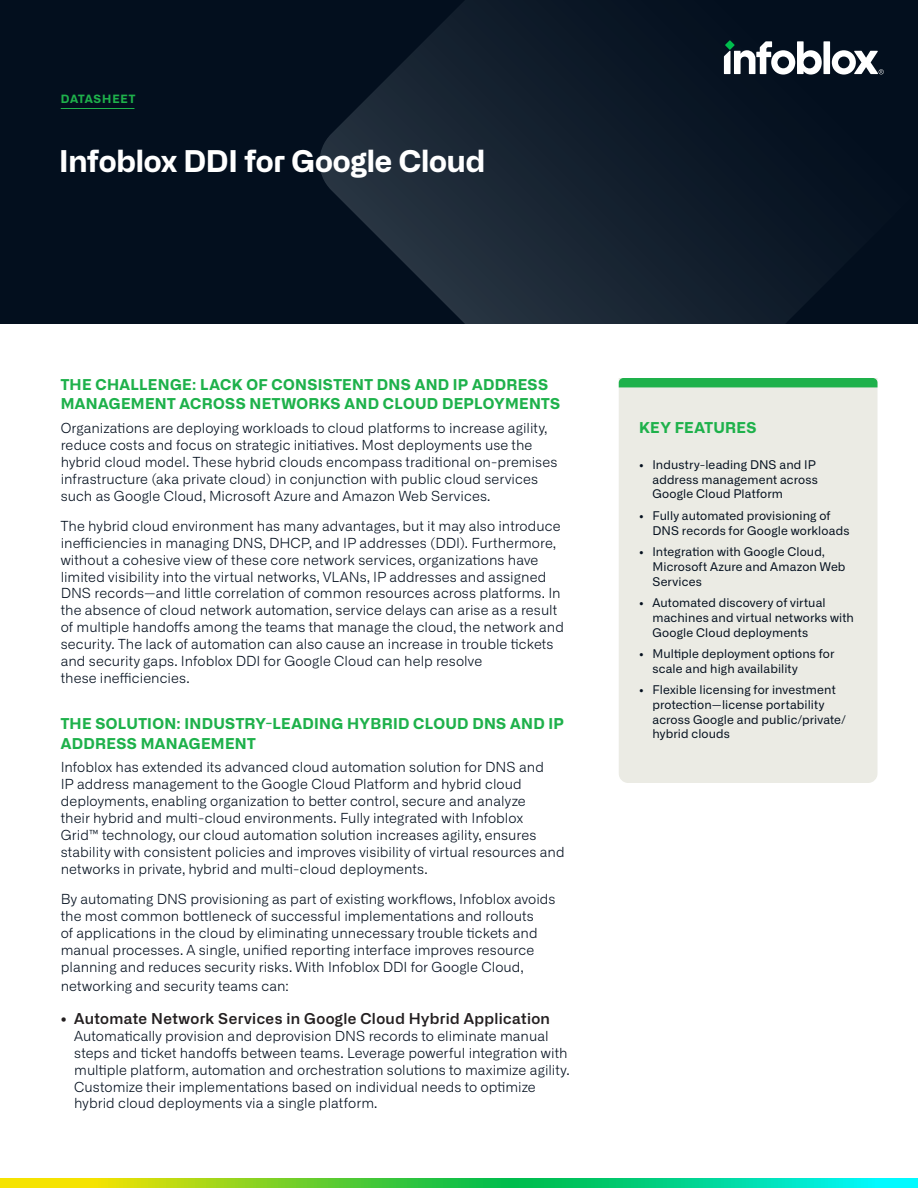
<style>
.page{position:relative;width:918px;height:1188px;background:#fff}
.page>*{position:absolute;margin:0;border:0;box-sizing:border-box;transform-origin:0 0}
.t1{font:700 30px "Alliance No.2";letter-spacing:-.005em;color:#fff}
.Heading_Level_1{font:700 15px/19.5px "Alliance No.2";letter-spacing:.02em;color:#1eb14b}
.t2{font:600 15px "Alliance No.2";letter-spacing:.025em;color:#231f20}
.Side-bar_header{font:700 15px "Alliance No.2";letter-spacing:.02em;color:#1eb14b}
.body_text{font:300 13.8px/16.8px "Alliance No.1";letter-spacing:.005em;color:#030f1e}
.t3{font:12px/14.7px "Alliance No.1";letter-spacing:.01em;color:#030f1e}
.t4{font:700 11.55px "Alliance No.2";letter-spacing:.065em;color:#1eb14b}
</style>
<div class="page">
<div style="left:0;top:0;width:918px;height:324px;background:#030f1e"></div>
<svg style="left:319px;top:0;width:564px;height:324px"></svg>
<div style="left:823px;top:41px;width:7px;height:33px;background:#fff"></div>
<svg style="left:832px;top:50px;width:52px;height:24px"></svg>
<svg style="left:724px;top:41px;width:98px;height:33px"></svg>
<hr style="left:61px;top:108px;width:73px;height:1px;background:#1eb14b">
<svg style="left:0;top:1179px;width:918px;height:9px;background:#4dd55b"></svg>
<div style="left:619px;top:387px;width:259px;height:396px;background:#ebebe4"></div>
<div style="left:619px;top:378px;width:259px;height:9px;background:#1eb14b"></div>
<p class="t4" style="left:61px;top:91px;width:76px">DATASHEET</p>
<p class="t1" style="left:59px;top:141px;width:428px">Infoblox DDI for Google Cloud</p>
<p class="Heading_Level_1" style="left:61px;top:375px;width:501px">THE CHALLENGE: LACK OF CONSISTENT DNS AND IP ADDRESS<br>MANAGEMENT ACROSS NETWORKS AND CLOUD DEPLOYMENTS</p>
<p class="body_text" style="left:61px;top:420px;width:498px">Organizations are deploying workloads to cloud platforms to increase agility, reduce costs and focus on strategic initiatives. Most deployments use the hybrid cloud model. These hybrid clouds encompass traditional on-premises infrastructure (aka private cloud) in conjunction with public cloud services such as Google Cloud, Microsoft Azure and Amazon Web Services.</p>
<p class="body_text" style="left:61px;top:518px;width:505px">The hybrid cloud environment has many advantages, but it may also introduce inefficiencies in managing DNS, DHCP, and IP addresses (DDI). Furthermore, without a cohesive view of these core network services, organizations have limited visibility into the virtual networks, VLANs, IP addresses and assigned DNS records—and little correlation of common resources across platforms. In the absence of cloud network automation, service delays can arise as a result of multiple handoffs among the teams that manage the cloud, the network and security. The lack of automation can also cause an increase in trouble tickets and security gaps. Infoblox DDI for Google Cloud can help resolve<br>these inefficiencies.</p>
<p class="Heading_Level_1" style="left:61px;top:714px;width:505px">THE SOLUTION: INDUSTRY-LEADING HYBRID CLOUD DNS AND IP<br>ADDRESS MANAGEMENT</p>
<p class="body_text" style="left:61px;top:759px;width:506px">Infoblox has extended its advanced cloud automation solution for DNS and<br>IP address management to the Google Cloud Platform and hybrid cloud deployments, enabling organization to better control, secure and analyze<br>their hybrid and multi-cloud environments. Fully integrated with Infoblox<br>Grid™ technology, our cloud automation solution increases agility, ensures stability with consistent policies and improves visibility of virtual resources and networks in private, hybrid and multi-cloud deployments.</p>
<p class="body_text" style="left:61px;top:891px;width:496px">By automating DNS provisioning as part of existing workflows, Infoblox avoids the most common bottleneck of successful implementations and rollouts<br>of applications in the cloud by eliminating unnecessary trouble tickets and manual processes. A single, unified reporting interface improves resource planning and reduces security risks. With Infoblox DDI for Google Cloud,</p>
<p class="body_text" style="left:61px;top:978px;width:230px">networking and security teams can:</p>
<p class="t2" style="left:61px;top:1009px;width:491px">• Automate Network Services in Google Cloud Hybrid Application</p>
<p class="body_text" style="left:74px;top:1028px;width:497px">Automatically provision and deprovision DNS records to eliminate manual steps and ticket handoffs between teams. Leverage powerful integration with multiple platform, automation and orchestration solutions to maximize agility.<br>Customize their implementations based on individual needs to optimize hybrid cloud deployments via a single platform.</p>
<p class="Side-bar_header" style="left:639px;top:418px;width:119px">KEY FEATURES</p>
<p class="t3" style="left:652px;top:457px;width:167px;text-indent:-14px">• Industry-leading DNS and IP address management across<br>Google Cloud Platform</p>
<p class="t3" style="left:652px;top:508px;width:198px;text-indent:-14px">• Fully automated provisioning of<br>DNS records for Google workloads</p>
<p class="t3" style="left:652px;top:544px;width:195px;text-indent:-14px">• Integration with Google Cloud,<br>Microsoft Azure and Amazon Web<br>Services</p>
<p class="t3" style="left:652px;top:595px;width:203px;text-indent:-14px">• Automated discovery of virtual machines and virtual networks with<br>Google Cloud deployments</p>
<p class="t3" style="left:652px;top:646px;width:184px;text-indent:-14px">• Multiple deployment options for scale and high availability</p>
<p class="t3" style="left:652px;top:683px;width:195px;text-indent:-14px">• Flexible licensing for investment protection—license portability across Google and public/private/ hybrid clouds</p>
</div>
